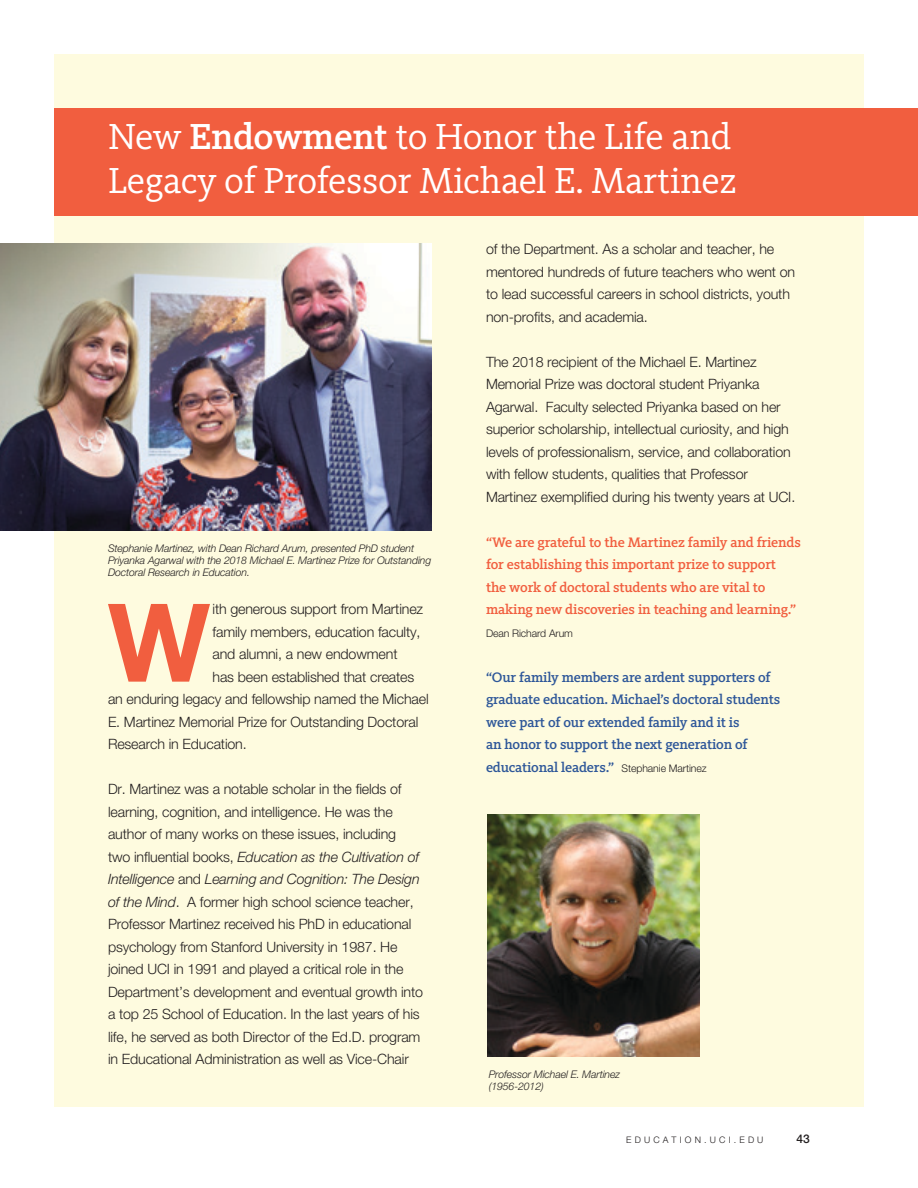
<style>
.page{position:relative;width:918px;height:1188px;background:#fff}
.page>*{position:absolute;margin:0;border:0;box-sizing:border-box;transform-origin:0 0}
.t1{font:700 108.75px "Helvetica Neue";color:#f15e3f}
.t2{font:37.5px "Kievit Slab OT";letter-spacing:-.01em;color:#fff}
.t3{font:300 14.25px/22.5px "Helvetica Neue";letter-spacing:-.01em;color:#231f20}
.t4{font:500 14.25px/22.5px "Kievit Slab OT";letter-spacing:-.01em;color:#2e5799}
.t5{font:500 14.25px/22.5px "Kievit Slab OT";letter-spacing:-.01em;color:#f15e3f}
.t6{font:500 12px "Helvetica Neue";color:#231f20}
.t7{font:italic 300 10.5px/12px "Helvetica Neue";letter-spacing:-.01em;color:#231f20}
.t8{font:300 10.5px "Helvetica Neue";letter-spacing:-.01em;color:#231f20}
.t9{font:300 9px "Helvetica Neue";letter-spacing:.35em;color:#231f20}
.s1{font-weight:500}
.s2{font-style:italic}
.s3{font-family:"Helvetica Neue";font-weight:300;font-size:10.5px;color:#231f20}
</style>
<div class="page">
<div style="left:54px;top:54px;width:810px;height:1053px;background:#fefbdf"></div>
<div style="left:54px;top:108px;width:864px;height:108px;background:#f15e3f"></div>
<img style="left:0;top:243px;width:432px;height:287px">
<img style="left:488px;top:814px;width:212px;height:243px">
<p class="t2" style="left:108px;top:115px;width:625px">New <span class="s1">Endowment</span> to Honor the Life and</p>
<p class="t2" style="left:108px;top:159px;width:630px">Legacy of Professor Michael E. Martinez</p>
<p class="t7" style="left:108px;top:542px;width:325px">Stephanie Martinez, with Dean Richard Arum, presented PhD student<br>Priyanka Agarwal with the 2018 Michael E. Martinez Prize for Outstanding<br>Doctoral Research in Education.</p>
<p class="t1" style="left:108px;top:576px;width:104px">W</p>
<p class="t3" style="left:213px;top:598px;width:212px">ith generous support from Martinez</p>
<p class="t3" style="left:213px;top:620px;width:210px">family members, education faculty,</p>
<p class="t3" style="left:213px;top:643px;width:187px">and alumni, a new endowment</p>
<p class="t3" style="left:213px;top:665px;width:203px">has been established that creates</p>
<p class="t3" style="left:108px;top:688px;width:322px">an enduring legacy and fellowship named the Michael</p>
<p class="t3" style="left:108px;top:710px;width:312px">E. Martinez Memorial Prize for Outstanding Doctoral</p>
<p class="t3" style="left:108px;top:733px;width:140px">Research in Education.</p>
<p class="t3" style="left:108px;top:778px;width:317px">Dr. Martinez was a notable scholar in the fields of learning, cognition, and intelligence. He was the author of many works on these issues, including<br>two influential books, <span class="s2">Education as the Cultivation of Intelligence</span> and <span class="s2">Learning and Cognition: The Design of the Mind</span>. A former high school science teacher, Professor Martinez received his PhD in educational psychology from Stanford University in 1987. He joined UCI in 1991 and played a critical role in the Department’s development and eventual growth into a top 25 School of Education. In the last years of his life, he served as both Director of the Ed.D. program in Educational Administration as well as Vice-Chair</p>
<p class="t3" style="left:486px;top:238px;width:311px">of the Department. As a scholar and teacher, he mentored hundreds of future teachers who went on to lead successful careers in school districts, youth non-profits, and academia.</p>
<p class="t3" style="left:486px;top:350px;width:311px">The 2018 recipient of the Michael E. Martinez Memorial Prize was doctoral student Priyanka Agarwal. Faculty selected Priyanka based on her superior scholarship, intellectual curiosity, and high levels of professionalism, service, and collaboration with fellow students, qualities that Professor Martinez exemplified during his twenty years at UCI.</p>
<p class="t5" style="left:486px;top:531px;width:316px">“We are grateful to the Martinez family and friends for establishing this important prize to support<br>the work of doctoral students who are vital to making new discoveries in teaching and learning.”</p>
<p class="t8" style="left:486px;top:627px;width:89px">Dean Richard Arum</p>
<p class="t4" style="left:486px;top:666px;width:296px">“Our family members are ardent supporters of graduate education. Michael’s doctoral students were part of our extended family and it is<br>an honor to support the next generation of educational leaders.” <span class="s3">Stephanie Martinez</span></p>
<p class="t7" style="left:489px;top:1068px;width:133px">Professor Michael E. Martinez (1956-2012)</p>
<p class="t9" style="left:626px;top:1135px;width:139px">EDUCATION.UCI.EDU</p>
<p class="t6" style="left:797px;top:1132px;width:15px">43</p>
</div>
